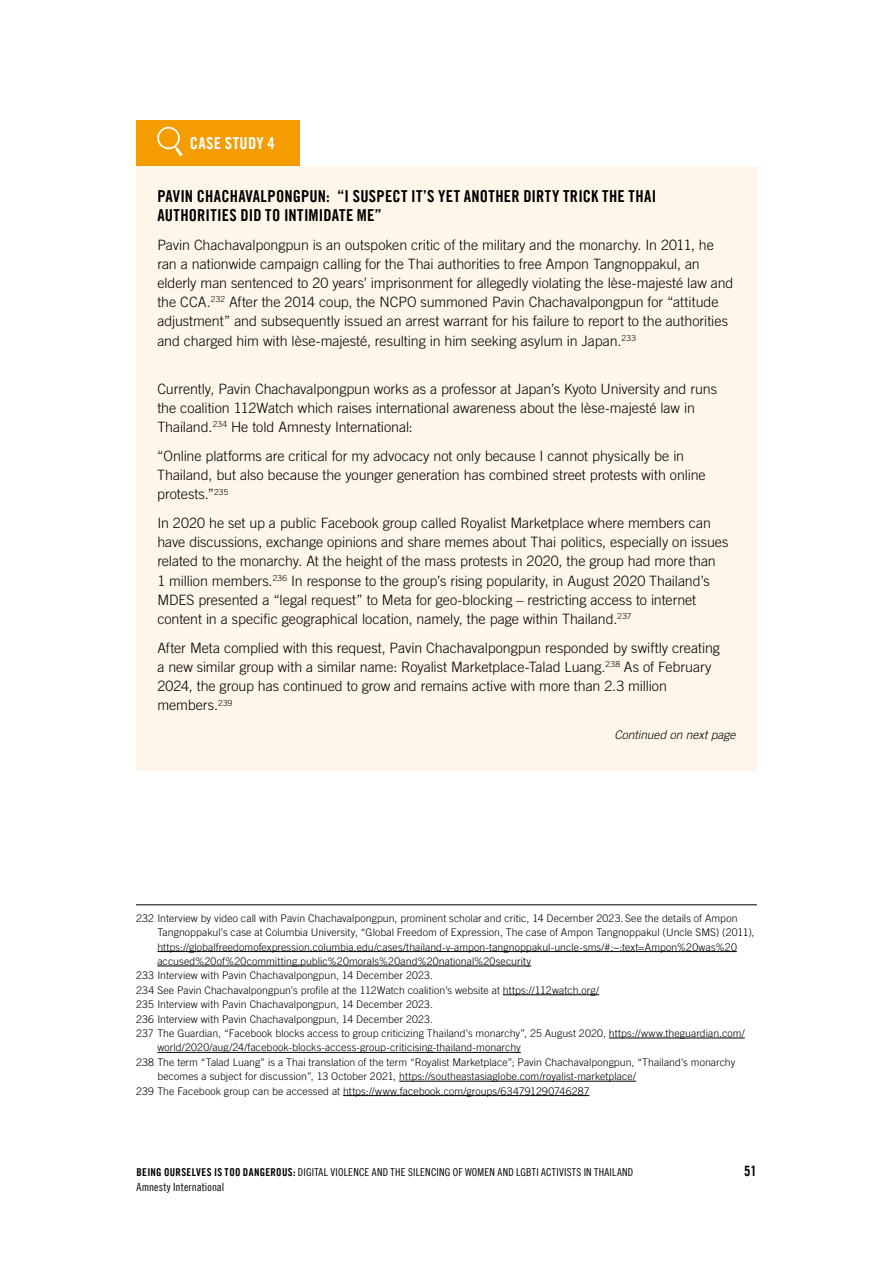
<style>
.page{position:relative;width:893px;height:1263px;background:#fff}
.page>*{position:absolute;margin:0;border:0;box-sizing:border-box;transform-origin:0 0}
.t1{font:16.5px/19.2px "Amnesty Trade Gothic Bd Cn 20";letter-spacing:.015em;color:#000}
.t2{font:16.5px "Amnesty Trade Gothic Bd Cn 20";letter-spacing:.02em;color:#fff}
.body_text{font:300 14.25px/19.2px "Amnesty Trade Gothic";letter-spacing:-.005em;color:#000}
.t3{font:14.25px "Amnesty Trade Gothic Bd Cn 20";color:#000}
.body_text-2{font:italic 300 12px "Amnesty Trade Gothic";color:#000}
.t4{font:11.25px "Amnesty Trade Gothic Cn 18";letter-spacing:.005em;color:#000}
.t5{font:10.8px "Amnesty Trade Gothic Cn 18";letter-spacing:.025em;color:#000}
.new_footnotes{font:300 10.5px/14.4px "Amnesty Trade Gothic";letter-spacing:.01em;color:#000}
.s1{font-family:"Amnesty Trade Gothic Bd Cn 20"}
</style>
<div class="page">
<div style="left:136px;top:120px;width:164px;height:46px;background:#f59c00"></div>
<div style="left:136px;top:166px;width:621px;height:605px;background:#fff6ea"></div>
<svg style="left:157px;top:126px;width:26px;height:30px"></svg>
<hr style="left:136px;top:904px;width:621px;height:1px;background:#000">
<hr style="left:157px;top:951px;width:580px;height:1px;background:#000">
<hr style="left:157px;top:966px;width:374px;height:1px;background:#000">
<hr style="left:503px;top:994px;width:96px;height:1px;background:#000">
<hr style="left:609px;top:1038px;width:136px;height:1px;background:#000">
<hr style="left:157px;top:1052px;width:364px;height:1px;background:#000">
<hr style="left:399px;top:1081px;width:237px;height:1px;background:#000">
<hr style="left:343px;top:1095px;width:246px;height:1px;background:#000">
<h3 class="t2" style="left:190px;top:133px;width:86px">CASE STUDY 4</h3>
<h3 class="t1" style="left:157px;top:186px;width:500px">PAVIN CHACHAVALPONGPUN: “I SUSPECT IT’S YET ANOTHER DIRTY TRICK THE THAI<br>AUTHORITIES DID TO INTIMIDATE ME”</h3>
<p class="body_text" style="left:157px;top:235px;width:578px">Pavin Chachavalpongpun is an outspoken critic of the military and the monarchy. In 2011, he ran a nationwide campaign calling for the Thai authorities to free Ampon Tangnoppakul, an elderly man sentenced to 20 years’ imprisonment for allegedly violating the lèse-majesté law and the CCA.<sup>232</sup> After the 2014 coup, the NCPO summoned Pavin Chachavalpongpun for “attitude adjustment” and subsequently issued an arrest warrant for his failure to report to the authorities and charged him with lèse-majesté, resulting in him seeking asylum in Japan.<sup>233</sup></p>
<p class="body_text" style="left:157px;top:379px;width:561px">Currently, Pavin Chachavalpongpun works as a professor at Japan’s Kyoto University and runs the coalition 112Watch which raises international awareness about the lèse-majesté law in<br>Thailand.<sup>234</sup> He told Amnesty International:</p>
<p class="body_text" style="left:157px;top:446px;width:550px">“Online platforms are critical for my advocacy not only because I cannot physically be in<br>Thailand, but also because the younger generation has combined street protests with online protests.”<sup>235</sup></p>
<p class="body_text" style="left:157px;top:513px;width:573px">In 2020 he set up a public Facebook group called Royalist Marketplace where members can have discussions, exchange opinions and share memes about Thai politics, especially on issues related to the monarchy. At the height of the mass protests in 2020, the group had more than<br>1 million members.<sup>236</sup> In response to the group’s rising popularity, in August 2020 Thailand’s MDES presented a “legal request” to Meta for geo-blocking – restricting access to internet content in a specific geographical location, namely, the page within Thailand.<sup>237</sup></p>
<p class="body_text" style="left:157px;top:638px;width:564px">After Meta complied with this request, Pavin Chachavalpongpun responded by swiftly creating a new similar group with a similar name: Royalist Marketplace-Talad Luang.<sup>238</sup> As of February 2024, the group has continued to grow and remains active with more than 2.3 million members.<sup>239</sup></p>
<p class="body_text-2" style="left:614px;top:728px;width:123px">Continued on next page</p>
<p class="new_footnotes" style="left:157px;top:911px;width:599px;text-indent:-21px">232 Interview by video call with Pavin Chachavalpongpun, prominent scholar and critic, 14 December 2023. See the details of Ampon Tangnoppakul’s case at Columbia University, “Global Freedom of Expression, The case of Ampon Tangnoppakul (Uncle SMS) (2011), https://globalfreedomofexpression.columbia.edu/cases/thailand-v-ampon-tangnoppakul-uncle-sms/#:~:text=Ampon%20was%20 accused%20of%20committing,public%20morals%20and%20national%20security</p>
<p class="new_footnotes" style="left:136px;top:968px;width:298px">233 Interview with Pavin Chachavalpongpun, 14 December 2023.</p>
<p class="new_footnotes" style="left:136px;top:983px;width:465px">234 See Pavin Chachavalpongpun’s profile at the 112Watch coalition’s website at https://112watch.org/</p>
<p class="new_footnotes" style="left:136px;top:997px;width:298px">235 Interview with Pavin Chachavalpongpun, 14 December 2023.</p>
<p class="new_footnotes" style="left:136px;top:1011px;width:298px">236 Interview with Pavin Chachavalpongpun, 14 December 2023.</p>
<p class="new_footnotes" style="left:157px;top:1026px;width:589px;text-indent:-21px">237 The Guardian, “Facebook blocks access to group criticizing Thailand’s monarchy”, 25 August 2020, https://www.theguardian.com/ world/2020/aug/24/facebook-blocks-access-group-criticising-thailand-monarchy</p>
<p class="new_footnotes" style="left:157px;top:1055px;width:580px;text-indent:-21px">238 The term “Talad Luang” is a Thai translation of the term “Royalist Marketplace”; Pavin Chachavalpongpun, “Thailand’s monarchy becomes a subject for discussion”, 13 October 2021, https://southeastasiaglobe.com/royalist-marketplace/</p>
<p class="new_footnotes" style="left:136px;top:1083px;width:455px">239 The Facebook group can be accessed at https://www.facebook.com/groups/634791290746287</p>
<p class="t5" style="left:136px;top:1166px;width:498px"><span class="s1">BEING OURSELVES IS TOO DANGEROUS:</span> DIGITAL VIOLENCE AND THE SILENCING OF WOMEN AND LGBTI ACTIVISTS IN THAILAND</p>
<p class="t3" style="left:744px;top:1162px;width:14px">51</p>
<p class="t4" style="left:136px;top:1180px;width:89px">Amnesty International</p>
</div>
